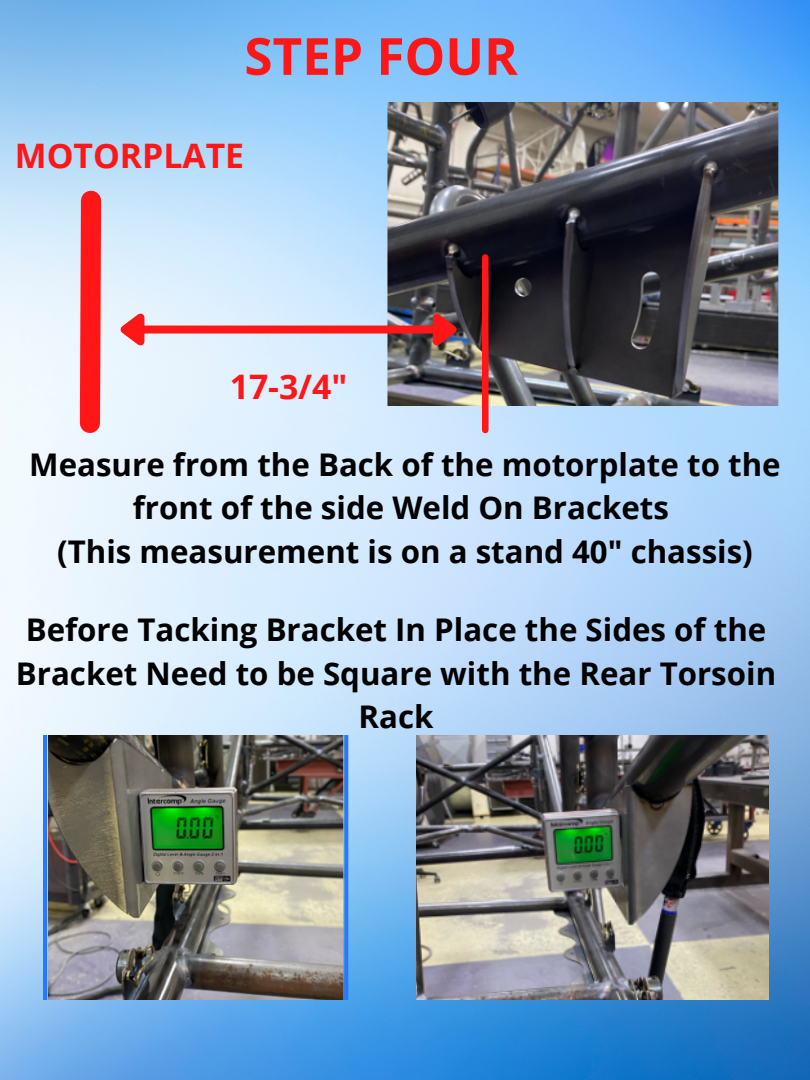
<style>
.page{position:relative;width:810px;height:1080px;background:#fff}
.page>*{position:absolute;margin:0;border:0;box-sizing:border-box;transform-origin:0 0}
.t1{font:700 51.25px "Open Sans";color:#ff1616}
.t2{font:700 33.75px "Open Sans";color:#ff1616}
.t3{font:700 31.25px/43.6px "Open Sans";color:#000;text-align:center}
</style>
<div class="page">
<img style="left:0;top:0;width:810px;height:1080px">
<img style="left:381px;top:102px;width:429px;height:304px">
<div style="left:142px;top:326px;width:293px;height:8px;background:#ff1616"></div>
<svg style="left:426px;top:306px;width:40px;height:51px;background:#8a4c4a"></svg>
<svg style="left:70px;top:181px;width:82px;height:262px;background:#e7bac3"></svg>
<div style="left:482px;top:257px;width:7px;height:173px;background:#ff1616"></div>
<img style="left:43px;top:735px;width:374px;height:264px">
<img style="left:417px;top:735px;width:352px;height:264px">
<p class="t1" style="left:244px;top:20px;width:275px">STEP FOUR</p>
<p class="t2" style="left:15px;top:132px;width:231px">MOTORPLATE</p>
<p class="t2" style="left:230px;top:363px;width:119px">17-3/4"</p>
<p class="t3" style="left:29px;top:442px;width:753px">Measure from the Back of the motorplate to the front of the side Weld On Brackets</p>
<p class="t3" style="left:57px;top:529px;width:697px">(This measurement is on a stand 40" chassis)</p>
<p class="t3" style="left:16px;top:607px;width:762px">Before Tacking Bracket In Place the Sides of the<br>Bracket Need to be Square with the Rear Torsoin<br>Rack</p>
</div>
